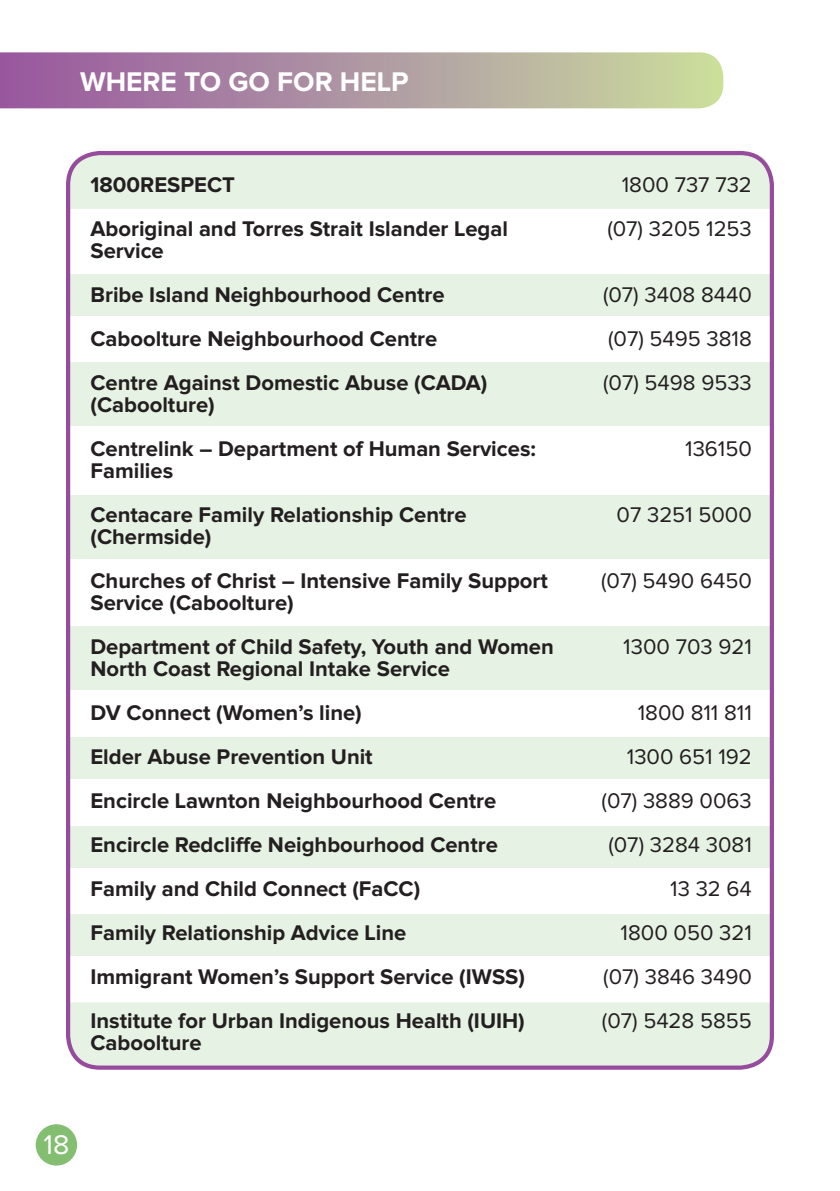
<style>
.page{position:relative;width:840px;height:1191px;background:#fff}
.page>*{position:absolute;margin:0;border:0;box-sizing:border-box;transform-origin:0 0}
.t1{font:700 28px "Proxima Nova";color:#fff}
.t2{font:28px "Proxima Nova";color:#fff}
.t3{font:700 22px/44px "Proxima Nova";color:#231f20}
.t4{font:22px/44px "Proxima Nova";color:#231f20;text-align:right}
</style>
<div class="page">
<div style="left:36px;top:1124px;width:41px;height:41px;background:#84bf71;border-radius:50%"></div>
<div style="left:71px;top:1002px;width:700px;height:63px;background:#e6f2e3"></div>
<div style="left:69px;top:153px;width:702px;height:56px;background:#e6f2e3"></div>
<div style="left:68px;top:274px;width:705px;height:42px;background:#e6f2e3"></div>
<div style="left:68px;top:737px;width:705px;height:41px;background:#e6f2e3"></div>
<div style="left:68px;top:826px;width:705px;height:42px;background:#e6f2e3"></div>
<div style="left:68px;top:914px;width:705px;height:41px;background:#e6f2e3"></div>
<div style="left:68px;top:362px;width:705px;height:64px;background:#e6f2e3"></div>
<div style="left:68px;top:626px;width:705px;height:63px;background:#e6f2e3"></div>
<div style="left:68px;top:495px;width:705px;height:63px;background:#e6f2e3"></div>
<svg style="left:0;top:52px;width:723px;height:56px;background:#b199a1"></svg>
<div style="left:66px;top:151px;width:707px;height:918px;border:4px solid #964b9d;border-radius:32px"></div>
<p class="t1" style="left:80px;top:65px;width:330px">WHERE TO GO FOR HELP</p>
<p class="t3" style="left:90px;top:163px;width:418px">1800RESPECT<br>Aboriginal and Torres Strait Islander Legal</p>
<p class="t3" style="left:90px;top:229px;width:398px">Service<br>Bribe Island Neighbourhood Centre<br>Caboolture Neighbourhood Centre<br>Centre Against Domestic Abuse (CADA)</p>
<p class="t3" style="left:90px;top:383px;width:447px">(Caboolture)<br>Centrelink – Department of Human Services:</p>
<p class="t3" style="left:90px;top:449px;width:377px">Families<br>Centacare Family Relationship Centre</p>
<p class="t3" style="left:90px;top:515px;width:458px">(Chermside)<br>Churches of Christ – Intensive Family Support</p>
<p class="t3" style="left:90px;top:581px;width:464px">Service (Caboolture)<br>Department of Child Safety, Youth and Women</p>
<p class="t3" style="left:90px;top:647px;width:436px">North Coast Regional Intake Service<br>DV Connect (Women’s line)<br>Elder Abuse Prevention Unit<br>Encircle Lawnton Neighbourhood Centre Encircle Redcliffe Neighbourhood Centre Family and Child Connect (FaCC)<br>Family Relationship Advice Line<br>Immigrant Women’s Support Service (IWSS)<br>Institute for Urban Indigenous Health (IUIH)</p>
<p class="t3" style="left:90px;top:1021px;width:113px">Caboolture</p>
<p class="t2" style="left:43px;top:1128px;width:27px">18</p>
<p class="t4" style="left:607px;top:163px;width:146px">1800 737 732 (07) 3205 1253</p>
<p class="t4" style="left:602px;top:273px;width:150px;text-align:justify">(07) 3408 8440 (07) 5495 3818 (07) 5498 9533</p>
<p class="t4" style="left:684px;top:427px;width:68px">136150</p>
<p class="t4" style="left:616px;top:493px;width:137px">07 3251 5000</p>
<p class="t4" style="left:601px;top:559px;width:152px">(07) 5490 6450</p>
<p class="t4" style="left:623px;top:625px;width:130px">1300 703 921</p>
<p class="t4" style="left:601px;top:691px;width:152px">1800 811 811<br>1300 651 192 (07) 3889 0063 (07) 3284 3081<br>13 32 64<br>1800 050 321 (07) 3846 3490 (07) 5428 5855</p>
</div>
